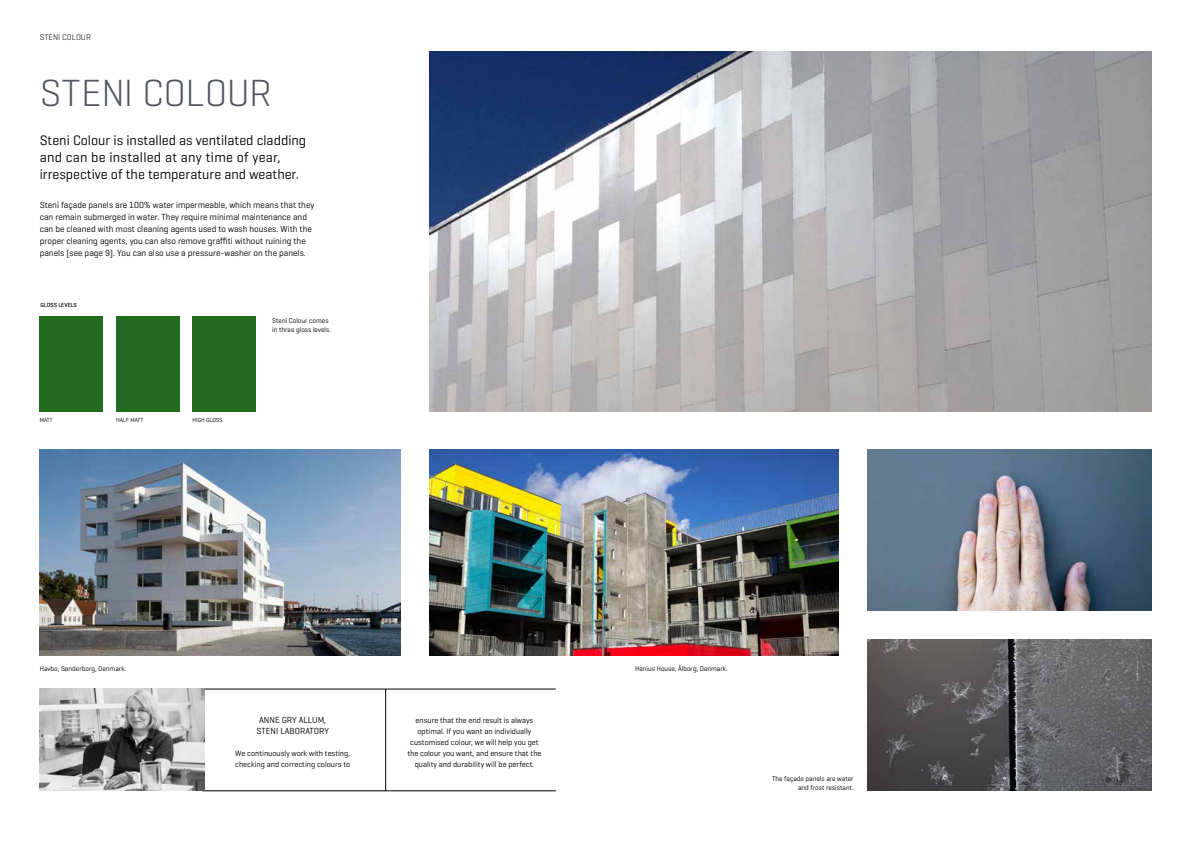
<style>
.page{position:relative;width:1191px;height:842px;background:#fff}
.page>*{position:absolute;margin:0;border:0;box-sizing:border-box;transform-origin:0 0}
.t1{font:300 38.5px "Geogrotesque";color:#52575e}
.t2{font:14px/17px "Geogrotesque";color:#000}
.t3{font:9px/12px "Geogrotesque";color:#000}
.t4{font:300 8.5px "Geogrotesque";color:#000}
.t5{font:8px/11px "Geogrotesque";color:#000}
.t6{font:7px/9px "Geogrotesque";color:#000}
.t7{font:6px "Geogrotesque";color:#000}
.t8{font:500 6px "Geogrotesque";color:#000}
</style>
<div class="page">
<hr style="left:202px;top:791px;width:354px;height:1px;background:#000">
<hr style="left:202px;top:689px;width:354px;height:1px;background:#000">
<img style="left:429px;top:51px;width:722px;height:361px">
<img style="left:867px;top:640px;width:284px;height:151px">
<img style="left:40px;top:449px;width:360px;height:207px">
<img style="left:40px;top:689px;width:164px;height:102px">
<hr style="left:385px;top:689px;width:1px;height:102px;background:#000">
<img style="left:429px;top:449px;width:409px;height:207px">
<img style="left:867px;top:449px;width:284px;height:161px">
<div style="left:40px;top:317px;width:63px;height:95px;background:#226b20"></div>
<div style="left:116px;top:317px;width:63px;height:95px;background:#226b20"></div>
<div style="left:192px;top:317px;width:63px;height:95px;background:#226b20"></div>
<p class="t4" style="left:40px;top:31px;width:53px">STENI COLOUR</p>
<h1 class="t1" style="left:40px;top:69px;width:233px">STENI COLOUR</h1>
<h2 class="t2" style="left:40px;top:131px;width:268px">Steni Colour is installed as ventilated cladding and can be installed at any time of year, irrespective of the temperature and weather.</h2>
<p class="t3" style="left:40px;top:198px;width:276px">Steni façade panels are 100% water impermeable, which means that they can remain submerged in water. They require minimal maintenance and can be cleaned with most cleaning agents used to wash houses. With the proper cleaning agents, you can also remove graffiti without ruining the panels (see page 9). You can also use a pressure-washer on the panels.</p>
<p class="t8" style="left:40px;top:301px;width:38px">GLOSS LEVELS</p>
<p class="t7" style="left:40px;top:416px;width:14px">MATT</p>
<p class="t7" style="left:116px;top:416px;width:29px">HALF MATT</p>
<p class="t7" style="left:192px;top:416px;width:32px">HIGH GLOSS</p>
<p class="t6" style="left:272px;top:316px;width:60px">Steni Colour comes in three gloss levels.</p>
<p class="t6" style="left:40px;top:664px;width:88px">Havbo, Sønderborg, Denmark.</p>
<p class="t6" style="left:635px;top:664px;width:94px">Henius House, Ålborg, Denmark.</p>
<p class="t3" style="left:256px;top:714px;width:74px;line-height:11px;text-align:center">ANNE GRY ALLUM,<br>STENI LABORATORY</p>
<p class="t5" style="left:235px;top:748px;width:116px">We continuously work with testing, checking and correcting colours to</p>
<p class="t5" style="left:407px;top:714px;width:136px;text-align:center">ensure that the end result is always optimal. If you want an individually customised colour, we will help you get the colour you want, and ensure that the quality and durability will be perfect.</p>
<p class="t6" style="left:772px;top:774px;width:83px;text-align:right">The façade panels are water and frost resistant.</p>
</div>
